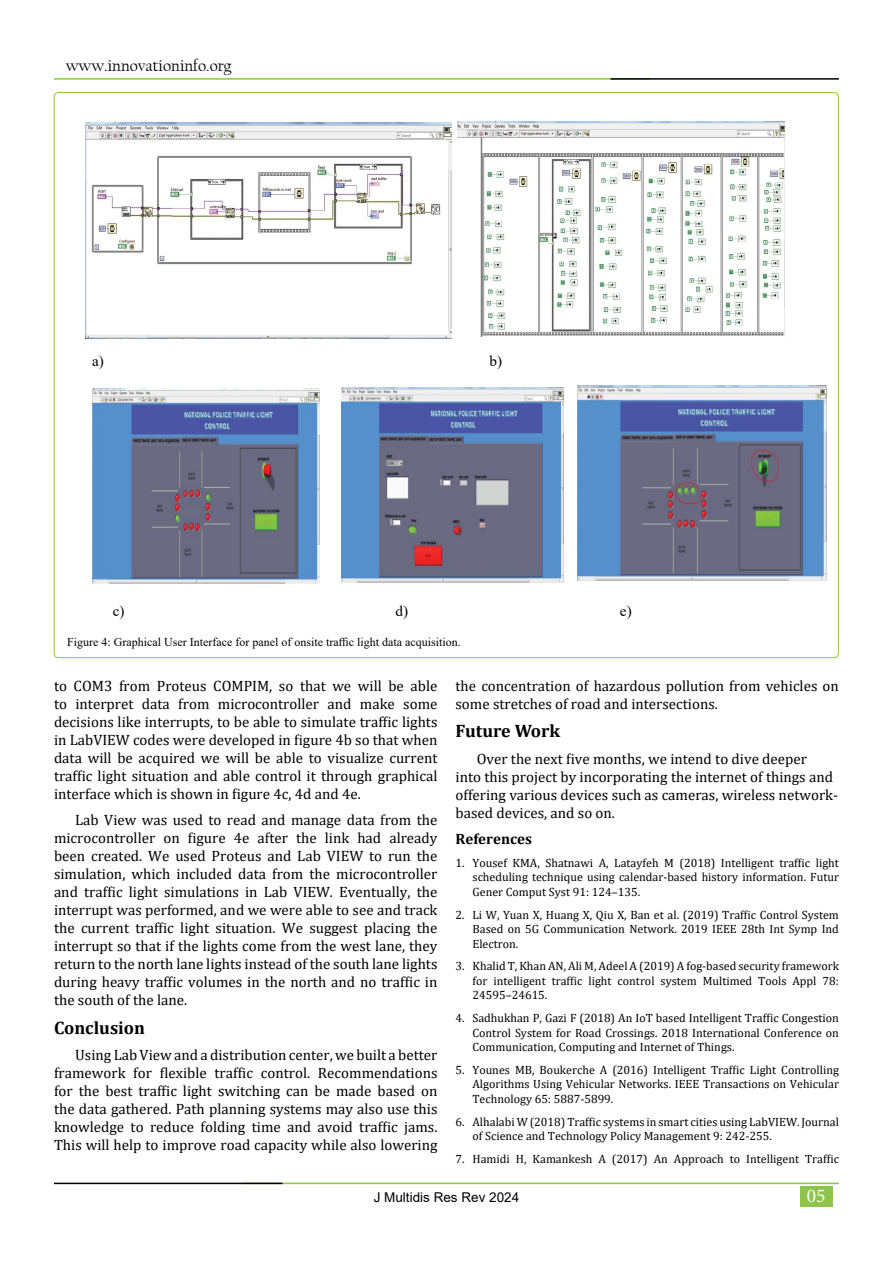
<style>
.page{position:relative;width:893px;height:1263px;background:#fff}
.page>*{position:absolute;margin:0;border:0;box-sizing:border-box;transform-origin:0 0}
.t1{font:19.5px "Minion Pro";color:#fff}
.t2{font:700 18px "Cambria";color:#000}
.t3{font:16.5px "Californian FB";color:#000}
.t4{font:15px/18px "Cambria";color:#000;text-align:justify}
.t5{font:700 15px "Cambria";color:#000}
.t6{font:15px "Times New Roman";color:#010101}
.t7{font:13.5px "Arial";color:#000}
.t8{font:12px/14.4px "Cambria";color:#000;text-align:justify}
.t9{font:12px "Times New Roman";color:#000}
</style>
<div class="page">
<div style="left:800px;top:1186px;width:32px;height:20px;background:#8dc449"></div>
<hr style="left:54px;top:78px;width:597px;height:2px;background:#8dc449">
<hr style="left:610px;top:78px;width:229px;height:2px;background:#000101">
<hr style="left:242px;top:1183px;width:597px;height:1px;background:#8dc449">
<hr style="left:54px;top:1183px;width:228px;height:1px;background:#000101">
<img style="left:86px;top:123px;width:366px;height:216px">
<img style="left:92px;top:388px;width:228px;height:195px">
<img style="left:578px;top:386px;width:248px;height:195px">
<img style="left:458px;top:121px;width:327px;height:215px">
<img style="left:342px;top:387px;width:221px;height:195px">
<p class="t3" style="left:66px;top:57px;width:167px">www.innovationinfo.org</p>
<p class="t6" style="left:92px;top:350px;width:13px">a)</p>
<p class="t6" style="left:490px;top:350px;width:14px">b)</p>
<p class="t6" style="left:113px;top:600px;width:13px">c)</p>
<p class="t6" style="left:395px;top:600px;width:14px">d)</p>
<p class="t6" style="left:620px;top:600px;width:13px">e)</p>
<p class="t9" style="left:67px;top:634px;width:395px">Figure 4: Graphical User Interface for panel of onsite traffic light data acquisition.</p>
<p class="t4" style="left:54px;top:677px;width:385px">to COM3 from Proteus COMPIM, so that we will be able to interpret data from microcontroller and make some decisions like interrupts, to be able to simulate traffic lights in LabVIEW codes were developed in figure 4b so that when data will be acquired we will be able to visualize current traffic light situation and able control it through graphical interface which is shown in figure 4c, 4d and 4e.</p>
<p class="t4" style="left:54px;top:811px;width:385px;text-indent:21px">Lab View was used to read and manage data from the microcontroller on figure 4e after the link had already been created. We used Proteus and Lab VIEW to run the simulation, which included data from the microcontroller and traffic light simulations in Lab VIEW. Eventually, the interrupt was performed, and we were able to see and track the current traffic light situation. We suggest placing the interrupt so that if the lights come from the west lane, they return to the north lane lights instead of the south lane lights during heavy traffic volumes in the north and no traffic in the south of the lane.</p>
<p class="t2" style="left:54px;top:1015px;width:93px">Conclusion</p>
<p class="t4" style="left:54px;top:1046px;width:385px;text-indent:21px">Using Lab View and a distribution center, we built a better framework for flexible traffic control. Recommendations for the best traffic light switching can be made based on the data gathered. Path planning systems may also use this knowledge to reduce folding time and avoid traffic jams.<br>This will help to improve road capacity while also lowering</p>
<p class="t4" style="left:455px;top:677px;width:385px">the concentration of hazardous pollution from vehicles on some stretches of road and intersections.</p>
<p class="t2" style="left:455px;top:718px;width:106px">Future Work</p>
<p class="t4" style="left:455px;top:749px;width:384px;text-align:left;text-indent:21px">Over the next five months, we intend to dive deeper<br>into this project by incorporating the internet of things and offering various devices such as cameras, wireless network&shy;based devices, and so on.</p>
<p class="t5" style="left:455px;top:828px;width:78px">References</p>
<p class="t8" style="left:472px;top:856px;width:368px;text-indent:-17px">1. Yousef KMA, Shatnawi A, Latayfeh M (2018) Intelligent traffic light scheduling technique using calendar-based history information. Futur Gener Comput Syst 91: 124–135.</p>
<p class="t8" style="left:472px;top:907px;width:368px;text-indent:-17px">2. Li W, Yuan X, Huang X, Qiu X, Ban et al. (2019) Traffic Control System Based on 5G Communication Network. 2019 IEEE 28th Int Symp Ind Electron.</p>
<p class="t8" style="left:472px;top:959px;width:368px;text-indent:-17px">3. Khalid T, Khan AN, Ali M, Adeel A (2019) A fog-based security framework for intelligent traffic light control system Multimed Tools Appl 78:<br>24595–24615.</p>
<p class="t8" style="left:472px;top:1011px;width:368px;text-indent:-17px">4. Sadhukhan P, Gazi F (2018) An IoT based Intelligent Traffic Congestion Control System for Road Crossings. 2018 International Conference on Communication, Computing and Internet of Things.</p>
<p class="t8" style="left:472px;top:1062px;width:368px;text-indent:-17px">5. Younes MB, Boukerche A (2016) Intelligent Traffic Light Controlling Algorithms Using Vehicular Networks. IEEE Transactions on Vehicular Technology 65: 5887-5899.</p>
<p class="t8" style="left:472px;top:1114px;width:368px;text-indent:-17px">6. Alhalabi W (2018) Traffic systems in smart cities using LabVIEW. Journal of Science and Technology Policy Management 9: 242-255.</p>
<p class="t8" style="left:455px;top:1151px;width:385px">7. Hamidi H, Kamankesh A (2017) An Approach to Intelligent Traffic</p>
<p class="t7" style="left:374px;top:1188px;width:147px">J Multidis Res Rev 2024</p>
<h1 class="t1" style="left:807px;top:1183px;width:20px">05</h1>
</div>
